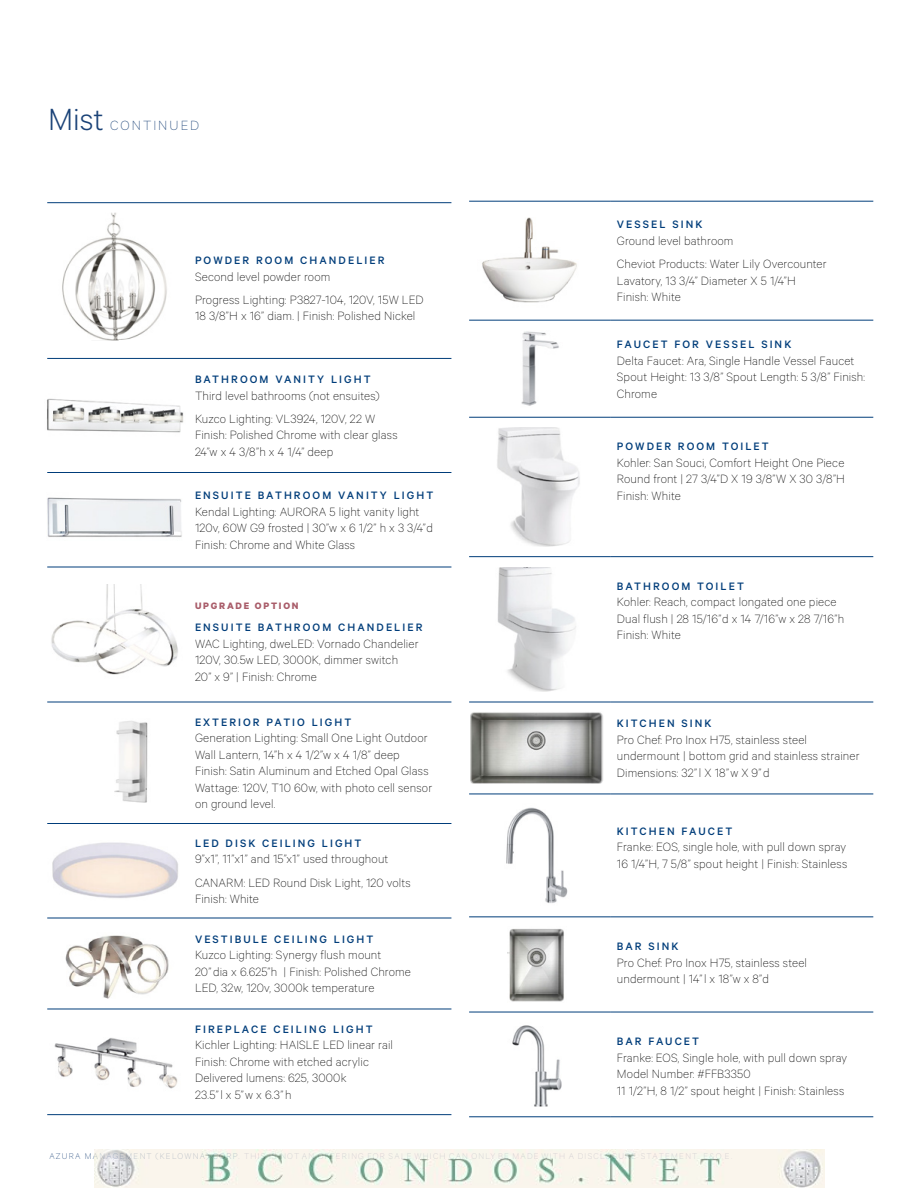
<style>
.page{position:relative;width:918px;height:1188px;background:#fff}
.page>*{position:absolute;margin:0;border:0;box-sizing:border-box;transform-origin:0 0}
.t1{font:300 34.5px "Calibre";color:#1a4277}
.t2{font:100 15px "Calibre";letter-spacing:.135em;color:#1a4277}
.t3{font:100 13.5px/16.5px "Calibre";letter-spacing:.01em;color:#000}
.t4{font:500 12.15px "Calibre";letter-spacing:.17em;color:#003d7a}
.t5{font:700 10.5px "Calibre";letter-spacing:.17em;color:#a95d6a}
</style>
<div class="page">
<hr style="left:47px;top:202px;width:142px;height:1px;background:#003d7a">
<hr style="left:189px;top:202px;width:262px;height:1px;background:#003d7a">
<hr style="left:47px;top:358px;width:142px;height:1px;background:#003d7a">
<hr style="left:189px;top:358px;width:262px;height:1px;background:#003d7a">
<hr style="left:47px;top:472px;width:142px;height:1px;background:#003d7a">
<hr style="left:189px;top:472px;width:262px;height:1px;background:#003d7a">
<hr style="left:47px;top:567px;width:142px;height:1px;background:#003d7a">
<hr style="left:189px;top:567px;width:262px;height:1px;background:#003d7a">
<hr style="left:47px;top:702px;width:142px;height:1px;background:#003d7a">
<hr style="left:189px;top:702px;width:262px;height:1px;background:#003d7a">
<hr style="left:47px;top:823px;width:142px;height:1px;background:#003d7a">
<hr style="left:189px;top:823px;width:262px;height:1px;background:#003d7a">
<hr style="left:47px;top:918px;width:142px;height:1px;background:#003d7a">
<hr style="left:189px;top:918px;width:262px;height:1px;background:#003d7a">
<hr style="left:47px;top:1009px;width:142px;height:1px;background:#003d7a">
<hr style="left:189px;top:1009px;width:262px;height:1px;background:#003d7a">
<hr style="left:47px;top:1114px;width:142px;height:1px;background:#003d7a">
<hr style="left:189px;top:1114px;width:262px;height:1px;background:#003d7a">
<img style="left:62px;top:213px;width:105px;height:127px">
<img style="left:47px;top:398px;width:137px;height:35px">
<img style="left:47px;top:497px;width:135px;height:40px">
<img style="left:51px;top:584px;width:127px;height:91px">
<img style="left:114px;top:721px;width:34px;height:82px">
<img style="left:52px;top:842px;width:126px;height:56px">
<img style="left:65px;top:935px;width:104px;height:64px">
<img style="left:54px;top:1038px;width:124px;height:51px">
<hr style="left:469px;top:201px;width:142px;height:1px;background:#003d7a">
<hr style="left:611px;top:201px;width:262px;height:1px;background:#003d7a">
<hr style="left:469px;top:320px;width:142px;height:1px;background:#003d7a">
<hr style="left:611px;top:320px;width:262px;height:1px;background:#003d7a">
<hr style="left:469px;top:417px;width:142px;height:1px;background:#003d7a">
<hr style="left:611px;top:417px;width:262px;height:1px;background:#003d7a">
<hr style="left:469px;top:556px;width:142px;height:1px;background:#003d7a">
<hr style="left:611px;top:556px;width:262px;height:1px;background:#003d7a">
<hr style="left:469px;top:702px;width:142px;height:1px;background:#003d7a">
<hr style="left:611px;top:702px;width:262px;height:1px;background:#003d7a">
<hr style="left:469px;top:794px;width:142px;height:1px;background:#003d7a">
<hr style="left:611px;top:794px;width:262px;height:1px;background:#003d7a">
<hr style="left:469px;top:917px;width:142px;height:1px;background:#003d7a">
<hr style="left:611px;top:917px;width:262px;height:1px;background:#003d7a">
<hr style="left:469px;top:1012px;width:142px;height:1px;background:#003d7a">
<hr style="left:611px;top:1012px;width:262px;height:1px;background:#003d7a">
<hr style="left:469px;top:1117px;width:142px;height:1px;background:#003d7a">
<hr style="left:611px;top:1117px;width:262px;height:1px;background:#003d7a">
<img style="left:482px;top:217px;width:95px;height:86px">
<img style="left:521px;top:331px;width:38px;height:75px">
<img style="left:497px;top:427px;width:83px;height:120px">
<img style="left:497px;top:567px;width:79px;height:125px">
<img style="left:471px;top:712px;width:132px;height:72px">
<img style="left:506px;top:807px;width:62px;height:96px">
<img style="left:508px;top:929px;width:56px;height:73px">
<img style="left:512px;top:1025px;width:50px;height:82px">
<img style="left:94px;top:1149px;width:731px;height:39px">
<h1 class="t1" style="left:48px;top:100px;width:57px">Mist</h1>
<p class="t2" style="left:110px;top:117px;width:91px">CONTINUED</p>
<p class="t4" style="left:195px;top:253px;width:191px">POWDER ROOM CHANDELIER</p>
<p class="t3" style="left:195px;top:264px;width:230px;line-height:23.2px">Second level powder room<br>Progress Lighting: P3827-104, 120V, 15W LED</p>
<p class="t3" style="left:195px;top:307px;width:222px">18 3/8”H x 16” diam. | Finish: Polished Nickel</p>
<p class="t4" style="left:195px;top:372px;width:177px">BATHROOM VANITY LIGHT</p>
<p class="t3" style="left:195px;top:383px;width:186px;line-height:23.2px">Third level bathrooms (not ensuites)<br>Kuzco Lighting: VL3924, 120V, 22 W</p>
<p class="t3" style="left:195px;top:426px;width:204px">Finish: Polished Chrome with clear glass<br>24”w x 4 3/8”h x 4 1/4” deep</p>
<p class="t4" style="left:195px;top:488px;width:240px">ENSUITE BATHROOM VANITY LIGHT</p>
<p class="t3" style="left:195px;top:503px;width:239px">Kendal Lighting: AURORA 5 light vanity light<br>120v, 60W G9 frosted | 30”w x 6 1/2” h x 3 3/4”d<br>Finish: Chrome and White Glass</p>
<p class="t5" style="left:195px;top:599px;width:105px">UPGRADE OPTION</p>
<p class="t4" style="left:195px;top:620px;width:229px">ENSUITE BATHROOM CHANDELIER</p>
<p class="t3" style="left:195px;top:634px;width:225px">WAC Lighting, dweLED: Vornado Chandelier<br>120V, 30.5w LED, 3000K, dimmer switch<br>20” x 9” | Finish: Chrome</p>
<p class="t4" style="left:195px;top:715px;width:158px">EXTERIOR PATIO LIGHT</p>
<p class="t3" style="left:195px;top:729px;width:239px">Generation Lighting: Small One Light Outdoor Wall Lantern, 14”h x 4 1/2”w x 4 1/8” deep Finish: Satin Aluminum and Etched Opal Glass Wattage: 120V, T10 60w, with photo cell sensor on ground level.</p>
<p class="t4" style="left:195px;top:836px;width:168px">LED DISK CEILING LIGHT</p>
<p class="t3" style="left:195px;top:847px;width:217px;line-height:23.2px">9”x1”, 11”x1” and 15”x1” used throughout<br>CANARM: LED Round Disk Light, 120 volts</p>
<p class="t3" style="left:195px;top:890px;width:65px">Finish: White</p>
<p class="t4" style="left:195px;top:932px;width:180px">VESTIBULE CEILING LIGHT</p>
<p class="t3" style="left:195px;top:946px;width:217px">Kuzco Lighting: Synergy flush mount<br>20” dia x 6.625”h | Finish: Polished Chrome<br>LED, 32w, 120v, 3000k temperature</p>
<p class="t4" style="left:195px;top:1022px;width:179px">FIREPLACE CEILING LIGHT</p>
<p class="t3" style="left:195px;top:1036px;width:200px">Kichler Lighting: HAISLE LED linear rail<br>Finish: Chrome with etched acrylic<br>Delivered lumens: 625, 3000k<br>23.5”l x 5”w x 6.3”h</p>
<p class="t4" style="left:617px;top:218px;width:87px">VESSEL SINK</p>
<p class="t3" style="left:617px;top:229px;width:211px;line-height:23.2px">Ground level bathroom<br>Cheviot Products: Water Lily Overcounter</p>
<p class="t3" style="left:617px;top:272px;width:181px">Lavatory, 13 3/4” Diameter X 5 1/4”H<br>Finish: White</p>
<p class="t4" style="left:617px;top:337px;width:176px">FAUCET FOR VESSEL SINK</p>
<p class="t3" style="left:617px;top:352px;width:250px">Delta Faucet: Ara, Single Handle Vessel Faucet<br>Spout Height: 13 3/8” Spout Length: 5 3/8” Finish:<br>Chrome</p>
<p class="t4" style="left:617px;top:440px;width:153px">POWDER ROOM TOILET</p>
<p class="t3" style="left:617px;top:454px;width:230px;text-align:justify">Kohler: San Souci, Comfort Height One Piece Round front | 27 3/4”D X 19 3/8”W X 30 3/8”H Finish: White</p>
<p class="t4" style="left:617px;top:579px;width:129px">BATHROOM TOILET</p>
<p class="t3" style="left:617px;top:593px;width:229px">Kohler: Reach, compact longated one piece<br>Dual flush | 28 15/16”d x 14 7/16”w x 28 7/16”h<br>Finish: White</p>
<p class="t4" style="left:617px;top:717px;width:96px">KITCHEN SINK</p>
<p class="t3" style="left:617px;top:731px;width:244px">Pro Chef: Pro Inox H75, stainless steel undermount | bottom grid and stainless strainer<br>Dimensions: 32” l X 18”w X 9”d</p>
<p class="t4" style="left:617px;top:824px;width:117px">KITCHEN FAUCET</p>
<p class="t3" style="left:617px;top:838px;width:232px">Franke: EOS, single hole, with pull down spray<br>16 1/4”H, 7 5/8” spout height | Finish: Stainless</p>
<p class="t4" style="left:617px;top:939px;width:63px">BAR SINK</p>
<p class="t3" style="left:617px;top:953px;width:192px">Pro Chef: Pro Inox H75, stainless steel undermount | 14” l x 18”w x 8”d</p>
<p class="t4" style="left:617px;top:1034px;width:84px">BAR FAUCET</p>
<p class="t3" style="left:617px;top:1049px;width:232px">Franke: EOS, Single hole, with pull down spray<br>Model Number: #FFB3350<br>11 1/2”H, 8 1/2” spout height | Finish: Stainless</p>
</div>
